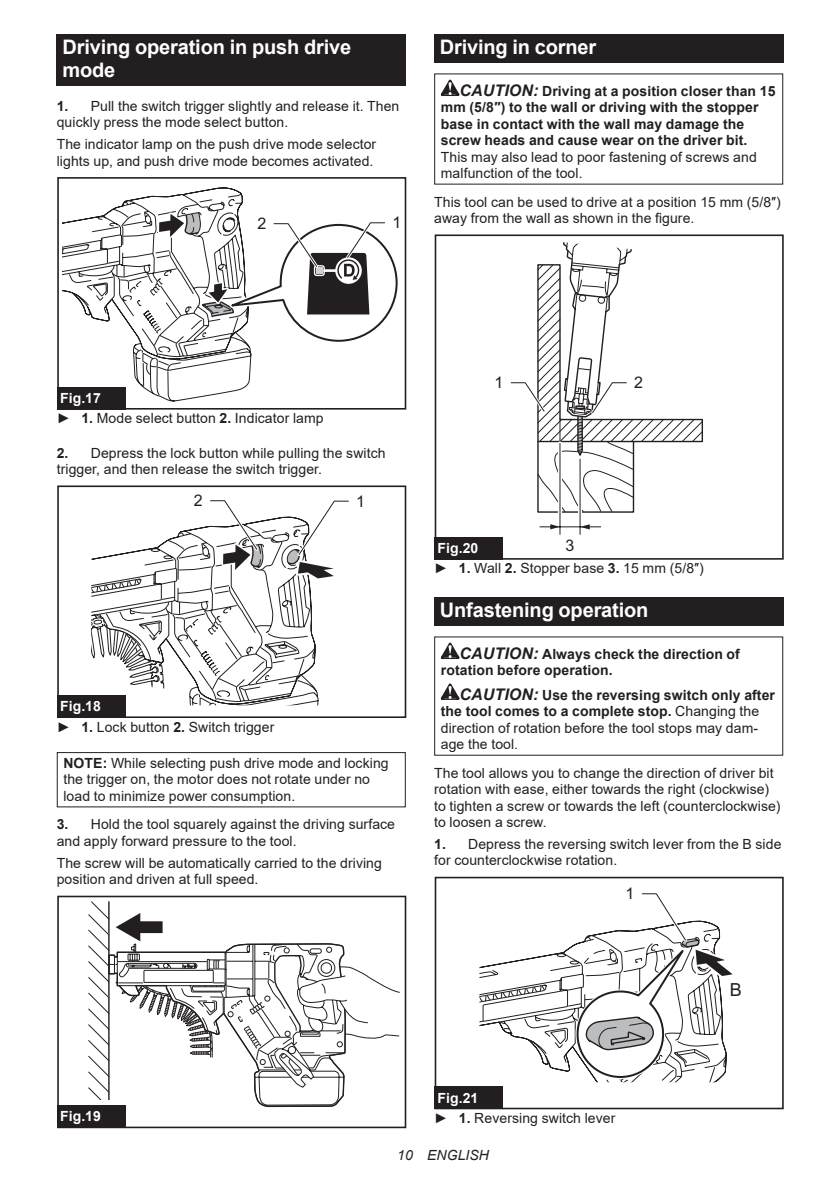
<style>
.page{position:relative;width:840px;height:1191px;background:#fff}
.page>*{position:absolute;margin:0;border:0;box-sizing:border-box;transform-origin:0 0}
.t1{font:700 20px/23.4px "Arial";letter-spacing:-.01em;color:#fff}
.t2{font:18px "Arial";color:#231f20}
.t3{font:16px "Arial";color:#231f20}
.t4{font:14px/16.4px "Arial";letter-spacing:.005em;color:#231f20}
.t5{font:700 14px/16.4px "Arial";letter-spacing:.005em;color:#231f20}
.t6{font:700 14px "Arial";letter-spacing:.005em;color:#fff}
.t7{font:italic 14px "Arial";letter-spacing:.005em;color:#231f20}
.s1{font-weight:700}
.s2{font-style:italic;font-size:16px}
.s3{font-weight:700;color:#fff}
.s4{font-weight:700;font-style:italic;font-size:16px}
</style>
<div class="page">
<div style="left:57px;top:34px;width:348px;height:52px;background:#231f20"></div>
<svg style="left:63px;top:187px;width:180px;height:215px"></svg>
<div style="left:57px;top:381px;width:74px;height:28px;background:#fff"></div>
<div style="left:57px;top:177px;width:349px;height:232px;border:2px solid #231f20"></div>
<svg style="left:156px;top:208px;width:242px;height:181px"></svg>
<div style="left:57px;top:387px;width:68px;height:22px;background:#231f20"></div>
<svg style="left:91px;top:526px;width:228px;height:179px"></svg>
<svg style="left:91px;top:617px;width:73px;height:71px"></svg>
<div style="left:57px;top:689px;width:74px;height:29px;background:#fff"></div>
<div style="left:57px;top:485px;width:349px;height:233px;border:2px solid #231f20"></div>
<svg style="left:286px;top:500px;width:63px;height:82px"></svg>
<svg style="left:207px;top:500px;width:59px;height:74px"></svg>
<div style="left:57px;top:695px;width:68px;height:23px;background:#231f20"></div>
<div style="left:57px;top:752px;width:348px;height:55px;border:1px solid #231f20"></div>
<svg style="left:88px;top:901px;width:312px;height:207px"></svg>
<div style="left:57px;top:1099px;width:74px;height:29px;background:#fff"></div>
<div style="left:57px;top:895px;width:349px;height:233px;border:2px solid #231f20"></div>
<div style="left:57px;top:1105px;width:68px;height:23px;background:#231f20"></div>
<div style="left:434px;top:34px;width:348px;height:29px;background:#231f20"></div>
<svg style="left:440px;top:80px;width:19px;height:16px"></svg>
<svg style="left:557px;top:512px;width:4px;height:23px"></svg>
<svg style="left:577px;top:512px;width:4px;height:23px"></svg>
<hr style="left:539px;top:526px;width:61px;height:1px;background:#231f20">
<hr style="left:559px;top:443px;width:1px;height:91px;background:#231f20">
<hr style="left:579px;top:459px;width:1px;height:75px;background:#231f20">
<svg style="left:547px;top:521px;width:20px;height:11px"></svg>
<svg style="left:579px;top:524px;width:10px;height:5px"></svg>
<div style="left:434px;top:234px;width:349px;height:325px;border:2px solid #231f20"></div>
<svg style="left:510px;top:242px;width:192px;height:270px"></svg>
<div style="left:434px;top:537px;width:68px;height:22px;background:#231f20"></div>
<div style="left:434px;top:597px;width:348px;height:28px;background:#231f20"></div>
<svg style="left:440px;top:642px;width:19px;height:17px"></svg>
<svg style="left:440px;top:683px;width:19px;height:17px"></svg>
<div style="left:434px;top:876px;width:349px;height:233px;border:2px solid #231f20"></div>
<svg style="left:479px;top:893px;width:254px;height:189px"></svg>
<div style="left:434px;top:1086px;width:68px;height:23px;background:#231f20"></div>
<h1 class="t1" style="left:62px;top:36px;width:290px">Driving operation in push drive mode</h1>
<p class="t4" style="left:57px;top:98px;width:344px"><span class="s1">1.</span> Pull the switch trigger slightly and release it. Then quickly press the mode select button.</p>
<p class="t4" style="left:57px;top:136px;width:321px">The indicator lamp on the push drive mode selector lights up, and push drive mode becomes activated.</p>
<p class="t3" style="left:257px;top:212px;width:10px">2</p>
<p class="t3" style="left:392px;top:211px;width:10px">1</p>
<h1 class="t1" style="left:439px;top:36px;width:158px">Driving in corner</h1>
<p class="t5" style="left:440px;top:83px;width:336px;text-indent:19px"><span class="s2">CAUTION:</span> Driving at a position closer than 15 mm (5/8″) to the wall or driving with the stopper base in contact with the wall may damage the screw heads and cause wear on the driver bit.</p>
<p class="t4" style="left:440px;top:148px;width:317px">This may also lead to poor fastening of screws and malfunction of the tool.</p>
<p class="t4" style="left:434px;top:193px;width:348px">This tool can be used to drive at a position 15 mm (5/8″) away from the wall as shown in the figure.</p>
<p class="t4" style="left:57px;top:388px;width:268px;line-height:20.2px"><span class="s3">Fig.17<br></span>► <span class="s1">1.</span> Mode select button <span class="s1">2.</span> Indicator lamp</p>
<p class="t4" style="left:57px;top:444px;width:330px"><span class="s1">2.</span> Depress the lock button while pulling the switch trigger, and then release the switch trigger.</p>
<p class="t3" style="left:194px;top:489px;width:10px">2</p>
<p class="t3" style="left:356px;top:490px;width:10px">1</p>
<p class="t4" style="left:57px;top:696px;width:219px;line-height:20.2px"><span class="s3">Fig.18<br></span>► <span class="s1">1.</span> Lock button <span class="s1">2.</span> Switch trigger</p>
<p class="t4" style="left:63px;top:754px;width:326px"><span class="s1">NOTE:</span> While selecting push drive mode and locking the trigger on, the motor does not rotate under no load to minimize power consumption.</p>
<p class="t4" style="left:57px;top:816px;width:339px"><span class="s1">3.</span> Hold the tool squarely against the driving surface and apply forward pressure to the tool.</p>
<p class="t4" style="left:57px;top:854px;width:326px">The screw will be automatically carried to the driving position and driven at full speed.</p>
<p class="t6" style="left:60px;top:1106px;width:42px">Fig.19</p>
<p class="t3" style="left:494px;top:371px;width:10px">1</p>
<p class="t3" style="left:634px;top:371px;width:10px">2</p>
<p class="t6" style="left:437px;top:538px;width:42px">Fig.20</p>
<p class="t3" style="left:565px;top:534px;width:10px">3</p>
<p class="t4" style="left:434px;top:560px;width:271px">► <span class="s1">1.</span> Wall <span class="s1">2.</span> Stopper base <span class="s1">3.</span> 15 mm (5/8″)</p>
<h1 class="t1" style="left:439px;top:598px;width:210px">Unfastening operation</h1>
<p class="t5" style="left:440px;top:646px;width:300px;text-indent:19px"><span class="s2">CAUTION:</span> Always check the direction of rotation before operation.</p>
<p class="t4" style="left:440px;top:686px;width:335px;text-indent:19px"><span class="s4">CAUTION:</span> <span class="s1">Use the reversing switch only after the tool comes to a complete stop.</span> Changing the direction of rotation before the tool stops may dam&shy;age the tool.</p>
<p class="t4" style="left:434px;top:764px;width:348px">The tool allows you to change the direction of driver bit rotation with ease, either towards the right (clockwise) to tighten a screw or towards the left (counterclockwise) to loosen a screw.</p>
<p class="t4" style="left:434px;top:835px;width:348px"><span class="s1">1.</span> Depress the reversing switch lever from the B side for counterclockwise rotation.</p>
<p class="t3" style="left:625px;top:882px;width:10px">1</p>
<p class="t4" style="left:434px;top:1087px;width:183px;line-height:20.2px"><span class="s3">Fig.21<br></span>► <span class="s1">1.</span> Reversing switch lever</p>
<p class="t2" style="left:729px;top:977px;width:14px">B</p>
<p class="t7" style="left:397px;top:1146px;width:93px">10 ENGLISH</p>
</div>
